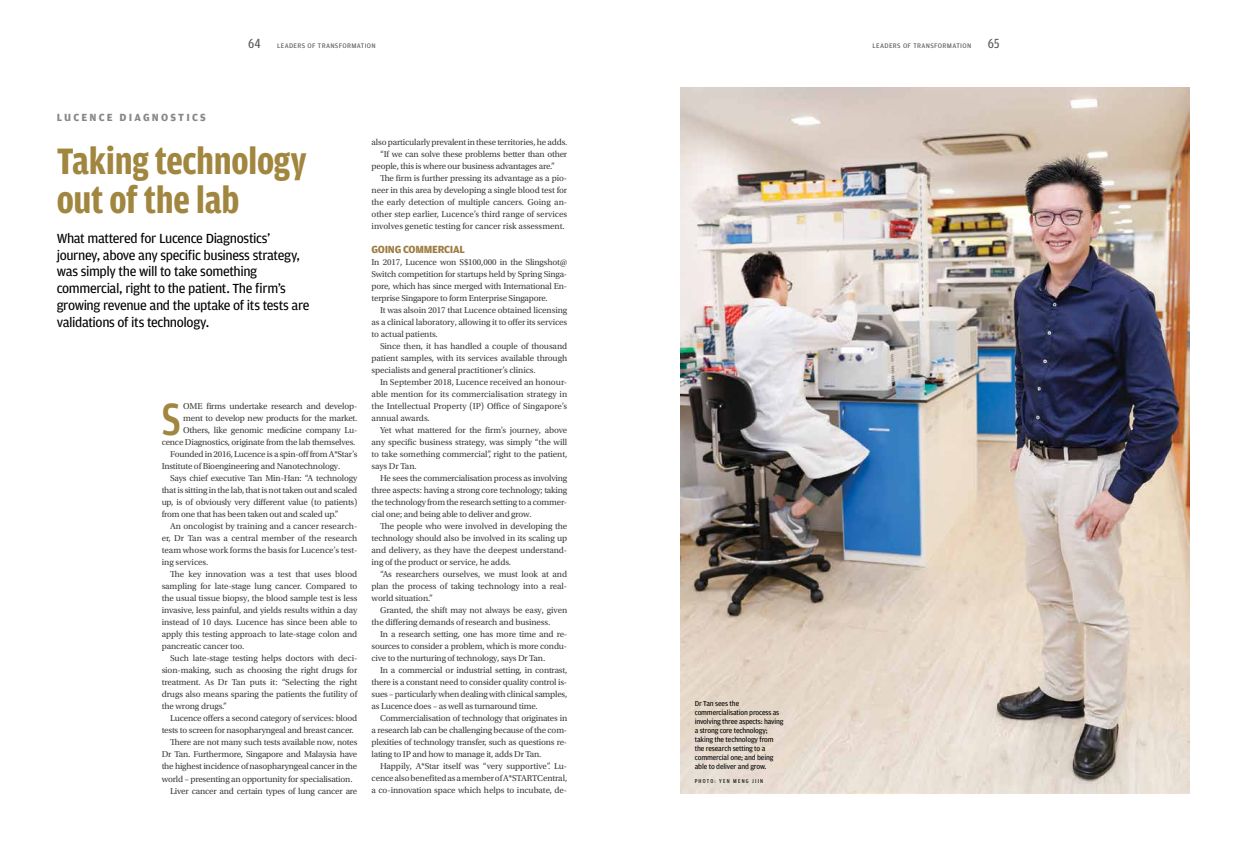
<style>
.page{position:relative;width:1248px;height:851px;background:#fff}
.page>*{position:absolute;margin:0;border:0;box-sizing:border-box;transform-origin:0 0}
.t1{font:500 48px "Amplitude Cond";color:#a1863f}
.t2{font:700 39px/39px "Amplitude Cond";letter-spacing:-.01em;color:#a1863f}
.t3{font:14px/16.8px "Amplitude";letter-spacing:-.03em;color:#000}
.t4{font:14px "Amplitude Cond";color:#575756}
.t5{font:700 11px "Amplitude";letter-spacing:.2em;color:#878787}
.t6{font:700 11px "Amplitude";letter-spacing:-.025em;color:#9d7c42}
.t7{font:9px/12px "Utopia Std";letter-spacing:-.015em;color:#3c3c3b;text-align:justify}
.t8{font:7.5px/9px "Amplitude";letter-spacing:-.025em;color:#000}
.t9{font:7px "Amplitude";letter-spacing:.05em;color:#575756}
.t10{font:6px "Amplitude Cond";letter-spacing:.2em;color:#000}
.s1{font-family:"Amplitude Cond";font-size:14px}
</style>
<div class="page">
<img style="left:680px;top:87px;width:509px;height:706px">
<p class="t5" style="left:57px;top:112px;width:151px">LUCENCE DIAGNOSTICS</p>
<h3 class="t4" style="left:248px;top:36px;width:14px">64</h3>
<p class="t9" style="left:277px;top:42px;width:100px">LEADERS OF TRANSFORMATION</p>
<p class="t9" style="left:872px;top:42px;width:128px">LEADERS OF TRANSFORMATION <span class="s1">65</span></p>
<h2 class="t2" style="left:57px;top:142px;width:251px">Taking technology out of the lab</h2>
<p class="t3" style="left:57px;top:230px;width:254px">What mattered for Lucence Diagnostics’ journey, above any specific business strategy, was simply the will to take something commercial, right to the patient. The firm’s growing revenue and the uptake of its tests are validations of its technology.</p>
<h1 class="t1" style="left:161px;top:392px;width:21px">S</h1>
<p class="t7" style="left:183px;top:400px;width:176px">OME firms undertake research and develop-</p>
<p class="t7" style="left:183px;top:412px;width:176px">ment to develop new products for the market.</p>
<p class="t7" style="left:183px;top:424px;width:176px">Others, like genomic medicine company Lu-</p>
<p class="t7" style="left:162px;top:436px;width:195px">cence Diagnostics, originate from the lab themselves.</p>
<p class="t7" style="left:170px;top:448px;width:189px">Founded in 2016, Lucence is a spin-off from A*Star’s</p>
<p class="t7" style="left:162px;top:460px;width:180px">Institute of Bioengineering and Nanotechnology.</p>
<p class="t7" style="left:170px;top:472px;width:189px">Says chief executive Tan Min-Han: “A technology</p>
<p class="t7" style="left:162px;top:484px;width:197px">that is sitting in the lab, that is not taken out and scaled</p>
<p class="t7" style="left:162px;top:496px;width:197px">up, is of obviously very different value (to patients)</p>
<p class="t7" style="left:162px;top:508px;width:178px">from one that has been taken out and scaled up.”</p>
<p class="t7" style="left:170px;top:520px;width:189px">An oncologist by training and a cancer research-</p>
<p class="t7" style="left:162px;top:532px;width:197px">er, Dr Tan was a central member of the research</p>
<p class="t7" style="left:162px;top:544px;width:197px">team whose work forms the basis for Lucence’s test-</p>
<p class="t7" style="left:162px;top:556px;width:48px">ing services.</p>
<p class="t7" style="left:170px;top:568px;width:189px">The key innovation was a test that uses blood</p>
<p class="t7" style="left:162px;top:580px;width:197px">sampling for late-stage lung cancer. Compared to</p>
<p class="t7" style="left:162px;top:592px;width:197px">the usual tissue biopsy, the blood sample test is less</p>
<p class="t7" style="left:162px;top:604px;width:197px">invasive, less painful, and yields results within a day</p>
<p class="t7" style="left:162px;top:616px;width:197px">instead of 10 days. Lucence has since been able to</p>
<p class="t7" style="left:162px;top:628px;width:197px">apply this testing approach to late-stage colon and</p>
<p class="t7" style="left:162px;top:640px;width:84px">pancreatic cancer too.</p>
<p class="t7" style="left:170px;top:652px;width:189px">Such late-stage testing helps doctors with deci-</p>
<p class="t7" style="left:162px;top:664px;width:197px">sion-making, such as choosing the right drugs for</p>
<p class="t7" style="left:162px;top:676px;width:197px">treatment. As Dr Tan puts it: “Selecting the right</p>
<p class="t7" style="left:162px;top:688px;width:197px">drugs also means sparing the patients the futility of</p>
<p class="t7" style="left:162px;top:700px;width:67px">the wrong drugs.”</p>
<p class="t7" style="left:170px;top:712px;width:189px">Lucence offers a second category of services: blood</p>
<p class="t7" style="left:162px;top:724px;width:194px">tests to screen for nasopharyngeal and breast cancer.</p>
<p class="t7" style="left:170px;top:736px;width:189px">There are not many such tests available now, notes</p>
<p class="t7" style="left:162px;top:748px;width:197px">Dr Tan. Furthermore, Singapore and Malaysia have</p>
<p class="t7" style="left:162px;top:760px;width:197px">the highest incidence of nasopharyngeal cancer in the</p>
<p class="t7" style="left:162px;top:772px;width:192px">world – presenting an opportunity for specialisation.</p>
<p class="t7" style="left:170px;top:784px;width:189px">Liver cancer and certain types of lung cancer are</p>
<p class="t7" style="left:371px;top:136px;width:197px">also particularly prevalent in these territories, he adds.</p>
<p class="t7" style="left:380px;top:148px;width:189px">“If we can solve these problems better than other</p>
<p class="t7" style="left:371px;top:160px;width:185px">people, this is where our business advantages are.”</p>
<p class="t7" style="left:380px;top:172px;width:189px">The firm is further pressing its advantage as a pio-</p>
<p class="t7" style="left:371px;top:184px;width:197px">neer in this area by developing a single blood test for</p>
<p class="t7" style="left:371px;top:196px;width:197px">the early detection of multiple cancers. Going an-</p>
<p class="t7" style="left:371px;top:208px;width:197px">other step earlier, Lucence’s third range of services</p>
<p class="t7" style="left:371px;top:220px;width:195px">involves genetic testing for cancer risk assessment.</p>
<p class="t6" style="left:371px;top:243px;width:95px">GOING COMMERCIAL</p>
<p class="t7" style="left:371px;top:256px;width:197px">In 2017, Lucence won S$100,000 in the Slingshot@ Switch competition for startups held by Spring Singa&shy;pore, which has since merged with International En&shy;terprise Singapore to form Enterprise Singapore.</p>
<p class="t7" style="left:371px;top:304px;width:197px;text-indent:9px">It was alsoin 2017 that Lucence obtained licensing as a clinical laboratory, allowing it to offer its services to actual patients.</p>
<p class="t7" style="left:371px;top:340px;width:197px;text-indent:9px">Since then, it has handled a couple of thousand patient samples, with its services available through specialists and general practitioner’s clinics.</p>
<p class="t7" style="left:371px;top:376px;width:197px;text-indent:9px">In September 2018, Lucence received an honour&shy;able mention for its commercialisation strategy in the Intellectual Property (IP) Office of Singapore’s annual awards.</p>
<p class="t7" style="left:371px;top:424px;width:197px;text-indent:9px">Yet what mattered for the firm’s journey, above any specific business strategy, was simply “the will to take something commercial”, right to the patient, says Dr Tan.</p>
<p class="t7" style="left:371px;top:472px;width:197px;text-indent:9px">He sees the commercialisation process as involving three aspects: having a strong core technology; taking the technology from the research setting to a commer&shy;cial one; and being able to deliver and grow.</p>
<p class="t7" style="left:371px;top:520px;width:197px;text-indent:9px">The people who were involved in developing the technology should also be involved in its scaling up and delivery, as they have the deepest understand&shy;ing of the product or service, he adds.</p>
<p class="t7" style="left:371px;top:568px;width:197px;text-indent:9px">“As researchers ourselves, we must look at and plan the process of taking technology into a real&shy;world situation.”</p>
<p class="t7" style="left:371px;top:604px;width:197px;text-indent:9px">Granted, the shift may not always be easy, given the differing demands of research and business.</p>
<p class="t7" style="left:371px;top:628px;width:197px;text-indent:9px">In a research setting, one has more time and re&shy;sources to consider a problem, which is more condu&shy;cive to the nurturing of technology, says Dr Tan.</p>
<p class="t7" style="left:371px;top:664px;width:197px;text-indent:9px">In a commercial or industrial setting, in contrast, there is a constant need to consider quality control is&shy;sues – particularly when dealing with clinical samples, as Lucence does – as well as turnaround time.</p>
<p class="t7" style="left:371px;top:712px;width:197px;text-indent:9px">Commercialisation of technology that originates in a research lab can be challenging because of the com&shy;plexities of technology transfer, such as questions re&shy;lating to IP and how to manage it, adds Dr Tan.</p>
<p class="t7" style="left:371px;top:760px;width:197px;text-indent:9px">Happily, A*Star itself was “very supportive”. Lu&shy;cence also benefited as a member of A*STARTCentral, a co-innovation space which helps to incubate, de-</p>
<p class="t8" style="left:694px;top:699px;width:90px">Dr Tan sees the commercialisation process as involving three aspects: having a strong core technology; taking the technology from the research setting to a commercial one; and being able to deliver and grow.</p>
<p class="t10" style="left:694px;top:777px;width:70px">PHOTO: YEN MENG JIIN</p>
</div>
